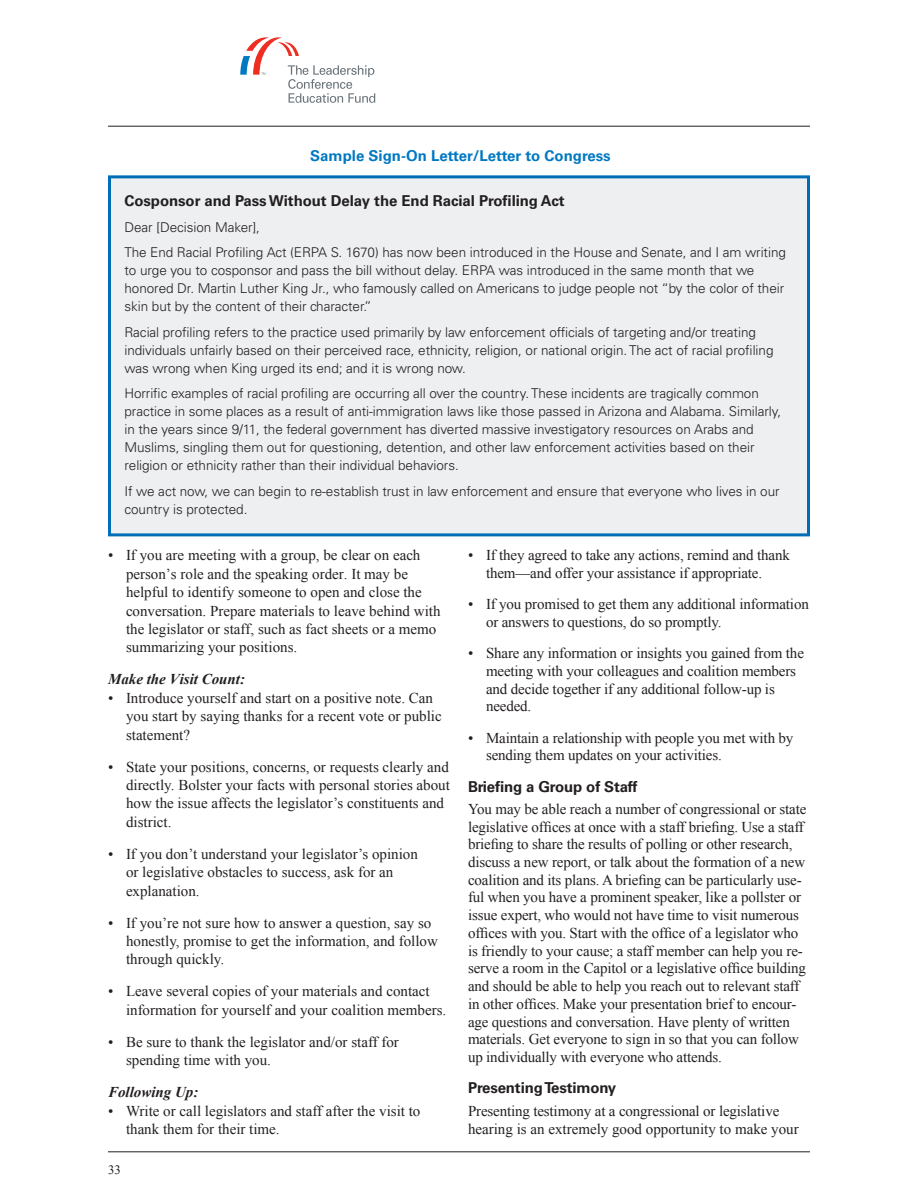
<style>
.page{position:relative;width:918px;height:1188px;background:#fff}
.page>*{position:absolute;margin:0;border:0;box-sizing:border-box;transform-origin:0 0}
.Body_copy{font:15px/17.7px "Times New Roman";letter-spacing:-.01em;color:#231f20}
.Main_Subhead{font:700 15px "Univers LT Std";letter-spacing:-.005em;color:#231f20}
.Main_Subhead-2{font:700 15px "Univers LT Std";color:#0079c2}
.Subhead2{font:italic 700 15px "Times New Roman";color:#231f20}
.t1{font:300 13.5px/18px "Univers LT Std";letter-spacing:-.005em;color:#231f20}
.t2{font:12.75px "Times New Roman";color:#231f20}
</style>
<div class="page">
<hr style="left:108px;top:1152px;width:702px;height:1px;background:#231f20">
<hr style="left:108px;top:126px;width:702px;height:1px;background:#231f20">
<svg style="left:240px;top:37px;width:135px;height:66px"></svg>
<div style="left:110px;top:177px;width:698px;height:358px;background:#edeff1"></div>
<div style="left:108px;top:175px;width:702px;height:361px;border:3px solid #006eb6"></div>
<p class="Main_Subhead-2" style="left:310px;top:147px;width:302px">Sample Sign-On Letter/Letter to Congress</p>
<p class="Main_Subhead" style="left:124px;top:192px;width:442px">Cosponsor and Pass Without Delay the End Racial Profiling Act</p>
<p class="t1" style="left:124px;top:218px;width:137px">Dear [Decision Maker],</p>
<p class="t1" style="left:124px;top:243px;width:663px">The End Racial Profiling Act (ERPA S. 1670) has now been introduced in the House and Senate, and I am writing to urge you to cosponsor and pass the bill without delay. ERPA was introduced in the same month that we honored Dr. Martin Luther King Jr., who famously called on Americans to judge people not “by the color of their skin but by the content of their character.”</p>
<p class="t1" style="left:124px;top:323px;width:651px">Racial profiling refers to the practice used primarily by law enforcement officials of targeting and/or treating individuals unfairly based on their perceived race, ethnicity, religion, or national origin. The act of racial profiling was wrong when King urged its end; and it is wrong now.</p>
<p class="t1" style="left:124px;top:384px;width:658px">Horrific examples of racial profiling are occurring all over the country. These incidents are tragically common practice in some places as a result of anti-immigration laws like those passed in Arizona and Alabama. Similarly, in the years since 9/11, the federal government has diverted massive investigatory resources on Arabs and Muslims, singling them out for questioning, detention, and other law enforcement activities based on their religion or ethnicity rather than their individual behaviors.</p>
<p class="t1" style="left:124px;top:482px;width:657px">If we act now, we can begin to re-establish trust in law enforcement and ensure that everyone who lives in our country is protected.</p>
<p class="Body_copy" style="left:126px;top:546px;width:316px;line-height:18.5px;text-indent:-18px">• If you are meeting with a group, be clear on each person’s role and the speaking order. It may be helpful to identify someone to open and close the conversation. Prepare materials to leave behind with the legislator or staff, such as fact sheets or a memo summarizing your positions.</p>
<p class="Subhead2" style="left:108px;top:669px;width:139px">Make the Visit Count:</p>
<p class="Body_copy" style="left:126px;top:688px;width:317px;line-height:18.5px;text-indent:-18px">• Introduce yourself and start on a positive note. Can you start by saying thanks for a recent vote or public statement?</p>
<p class="Body_copy" style="left:126px;top:757px;width:325px;line-height:18.5px;text-indent:-18px">• State your positions, concerns, or requests clearly and directly. Bolster your facts with personal stories about how the issue affects the legislator’s constituents and district.</p>
<p class="Body_copy" style="left:126px;top:844px;width:293px;line-height:18.5px;text-indent:-18px">• If you don’t understand your legislator’s opinion or legislative obstacles to success, ask for an explanation.</p>
<p class="Body_copy" style="left:126px;top:913px;width:313px;line-height:18.5px;text-indent:-18px">• If you’re not sure how to answer a question, say so honestly, promise to get the information, and follow through quickly.</p>
<p class="Body_copy" style="left:126px;top:982px;width:322px;line-height:18.5px;text-indent:-18px">• Leave several copies of your materials and contact information for yourself and your coalition members.</p>
<p class="Body_copy" style="left:126px;top:1032px;width:274px;line-height:18.5px;text-indent:-18px">• Be sure to thank the legislator and/or staff for spending time with you.</p>
<p class="Subhead2" style="left:108px;top:1082px;width:92px">Following Up:</p>
<p class="Body_copy" style="left:126px;top:1101px;width:296px;line-height:18.5px;text-indent:-18px">• Write or call legislators and staff after the visit to thank them for their time.</p>
<p class="t2" style="left:108px;top:1162px;width:14px">33</p>
<p class="Body_copy" style="left:486px;top:546px;width:305px;text-indent:-18px">• If they agreed to take any actions, remind and thank them—and offer your assistance if appropriate.</p>
<p class="Body_copy" style="left:486px;top:595px;width:324px;text-indent:-18px">• If you promised to get them any additional information or answers to questions, do so promptly.</p>
<p class="Body_copy" style="left:486px;top:644px;width:319px;text-indent:-18px">• Share any information or insights you gained from the meeting with your colleagues and coalition members and decide together if any additional follow-up is needed.</p>
<p class="Body_copy" style="left:486px;top:729px;width:309px;text-indent:-18px">• Maintain a relationship with people you met with by sending them updates on your activities.</p>
<p class="Main_Subhead" style="left:468px;top:778px;width:171px">Briefing a Group of Staff</p>
<p class="Body_copy" style="left:468px;top:800px;width:340px">You may be able reach a number of congressional or state legislative offices at once with a staff briefing. Use a staff briefing to share the results of polling or other research, discuss a new report, or talk about the formation of a new coalition and its plans. A briefing can be particularly use&shy;ful when you have a prominent speaker, like a pollster or issue expert, who would not have time to visit numerous offices with you. Start with the office of a legislator who is friendly to your cause; a staff member can help you re&shy;serve a room in the Capitol or a legislative office building and should be able to help you reach out to relevant staff in other offices. Make your presentation brief to encour&shy;age questions and conversation. Have plenty of written materials. Get everyone to sign in so that you can follow up individually with everyone who attends.</p>
<p class="Main_Subhead" style="left:468px;top:1079px;width:150px">Presenting Testimony</p>
<p class="Body_copy" style="left:468px;top:1102px;width:332px;line-height:18.1px">Presenting testimony at a congressional or legislative hearing is an extremely good opportunity to make your</p>
</div>
